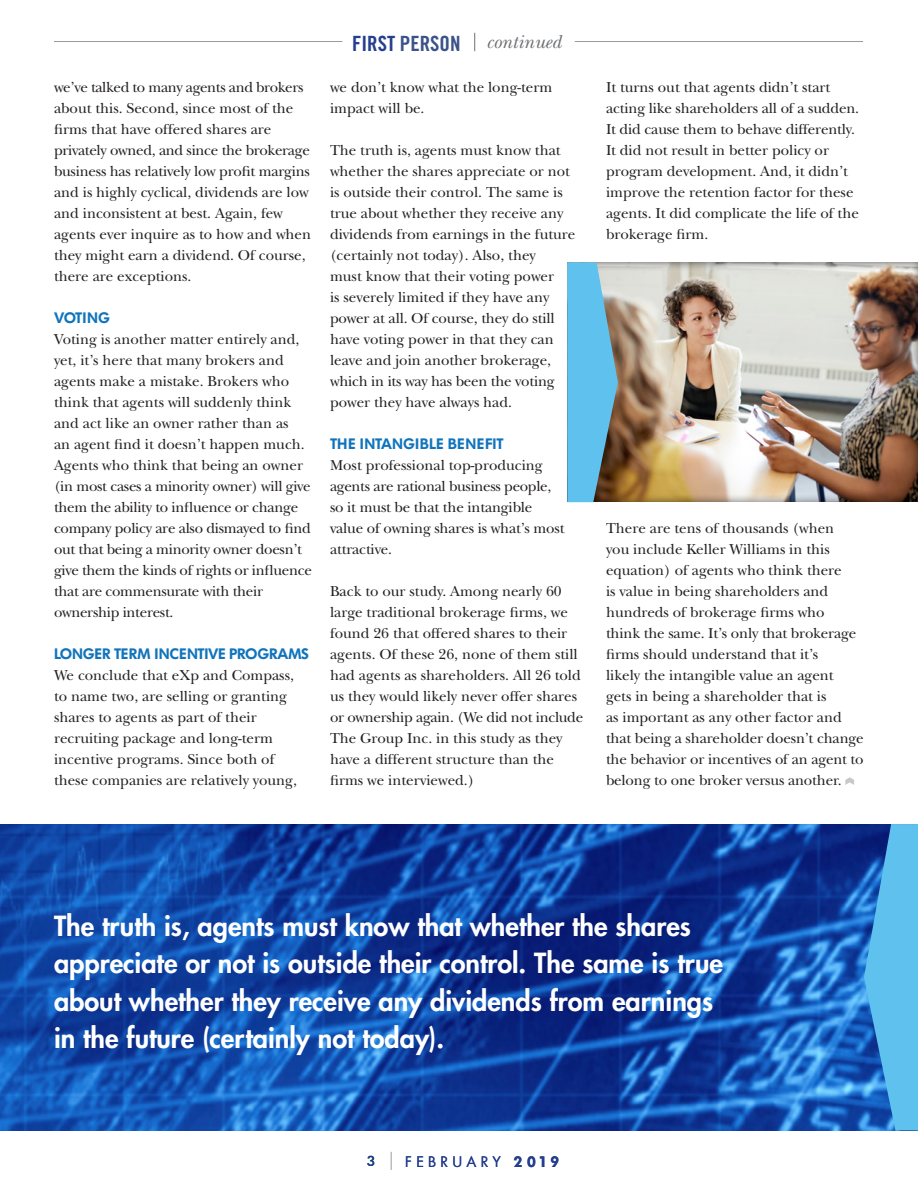
<style>
.page{position:relative;width:918px;height:1188px;background:#fff}
.page>*{position:absolute;margin:0;border:0;box-sizing:border-box;transform-origin:0 0}
.t1{font:800 27px/37.5px "Futura Std";color:#fff}
.t2{font:21px "Trade Gothic LT Std Bd Cn 20";color:#3b5389}
.t3{font:italic 19.5px "New Baskerville";color:#6d6f72}
.t4{font:15px/21px "New Baskerville";color:#231f20}
.t5{font:15px/21px "New Baskerville";letter-spacing:-.02em;color:#231f20}
.t6{font:600 15px "Futura BQ";letter-spacing:-.02em;color:#1074bc}
.t7{font:600 15px "Futura BQ";color:#1074bc}
.t8{font:14.25px "Futura Std";letter-spacing:.3em;color:#253f8e}
.t9{font:500 14.25px "Futura BT";color:#17427d}
.s1{color:#253f8e}
.s2{font-family:"Futura BQ";font-weight:600;font-size:15px}
</style>
<div class="page">
<svg style="left:391px;top:1152px;width:1px;height:18px"></svg>
<img style="left:0;top:824px;width:864px;height:306px">
<svg style="left:864px;top:824px;width:54px;height:306px;background:#4ba4dd"></svg>
<svg style="left:845px;top:777px;width:9px;height:8px"></svg>
<svg style="left:474px;top:33px;width:1px;height:18px"></svg>
<hr style="left:54px;top:41px;width:289px;height:1px;background:#6d6f72">
<hr style="left:575px;top:41px;width:288px;height:1px;background:#6d6f72">
<div style="left:567px;top:261px;width:351px;height:242px;background:#231f20;opacity:.75"></div>
<svg style="left:567px;top:262px;width:51px;height:240px;background:#66adcb"></svg>
<p class="t4" style="left:54px;top:77px;width:259px">we’ve talked to many agents and brokers about this. Second, since most of the firms that have offered shares are privately owned, and since the brokerage business has relatively low profit margins and is highly cyclical, dividends are low and inconsistent at best. Again, few agents ever inquire as to how and when they might earn a dividend. Of course, there are exceptions.</p>
<p class="t7" style="left:54px;top:309px;width:57px">VOTING</p>
<p class="t5" style="left:54px;top:329px;width:259px">Voting is another matter entirely and, yet, it’s here that many brokers and agents make a mistake. Brokers who think that agents will suddenly think and act like an owner rather than as<br>an agent find it doesn’t happen much.<br>Agents who think that being an owner (in most cases a minority owner) will give them the ability to influence or change company policy are also dismayed to find out that being a minority owner doesn’t give them the kinds of rights or influence that are commensurate with their ownership interest.</p>
<p class="t6" style="left:54px;top:645px;width:257px">LONGER TERM INCENTIVE PROGRAMS</p>
<p class="t4" style="left:54px;top:665px;width:244px">We conclude that eXp and Compass, to name two, are selling or granting shares to agents as part of their recruiting package and long-term incentive programs. Since both of these companies are relatively young,</p>
<p class="t2" style="left:352px;top:31px;width:110px"><span class="s1">FIRST</span> PERSON</p>
<p class="t3" style="left:486px;top:31px;width:77px">continued</p>
<p class="t4" style="left:330px;top:77px;width:224px">we don’t know what the long-term impact will be.</p>
<p class="t4" style="left:330px;top:140px;width:247px">The truth is, agents must know that whether the shares appreciate or not is outside their control. The same is true about whether they receive any dividends from earnings in the future (certainly not today). Also, they<br>must know that their voting power<br>is severely limited if they have any power at all. Of course, they do still have voting power in that they can leave and join another brokerage, which in its way has been the voting power they have always had.</p>
<p class="t7" style="left:330px;top:435px;width:175px">THE INTANGIBLE BENEFIT</p>
<p class="t4" style="left:330px;top:455px;width:236px">Most professional top-producing agents are rational business people, so it must be that the intangible value of owning shares is what’s most attractive.</p>
<p class="t4" style="left:330px;top:581px;width:255px">Back to our study. Among nearly 60 large traditional brokerage firms, we found 26 that offered shares to their agents. Of these 26, none of them still had agents as shareholders. All 26 told us they would likely never offer shares or ownership again. (We did not include The Group Inc. in this study as they have a different structure than the firms we interviewed.)</p>
<p class="t4" style="left:606px;top:77px;width:255px">It turns out that agents didn’t start acting like shareholders all of a sudden.<br>It did cause them to behave differently.<br>It did not result in better policy or program development. And, it didn’t improve the retention factor for these agents. It did complicate the life of the brokerage firm.</p>
<p class="t4" style="left:606px;top:518px;width:259px">There are tens of thousands (when<br>you include Keller Williams in this equation) of agents who think there<br>is value in being shareholders and hundreds of brokerage firms who<br>think the same. It’s only that brokerage firms should understand that it’s<br>likely the intangible value an agent<br>gets in being a shareholder that is<br>as important as any other factor and that being a shareholder doesn’t change the behavior or incentives of an agent to belong to one broker versus another.</p>
<p class="t1" style="left:54px;top:907px;width:671px">The truth is, agents must know that whether the shares appreciate or not is outside their control. The same is true about whether they receive any dividends from earnings in the future (certainly not today).</p>
<p class="t9" style="left:367px;top:1153px;width:10px">3</p>
<p class="t8" style="left:405px;top:1152px;width:156px">FEBRUARY <span class="s2">2019</span></p>
</div>
